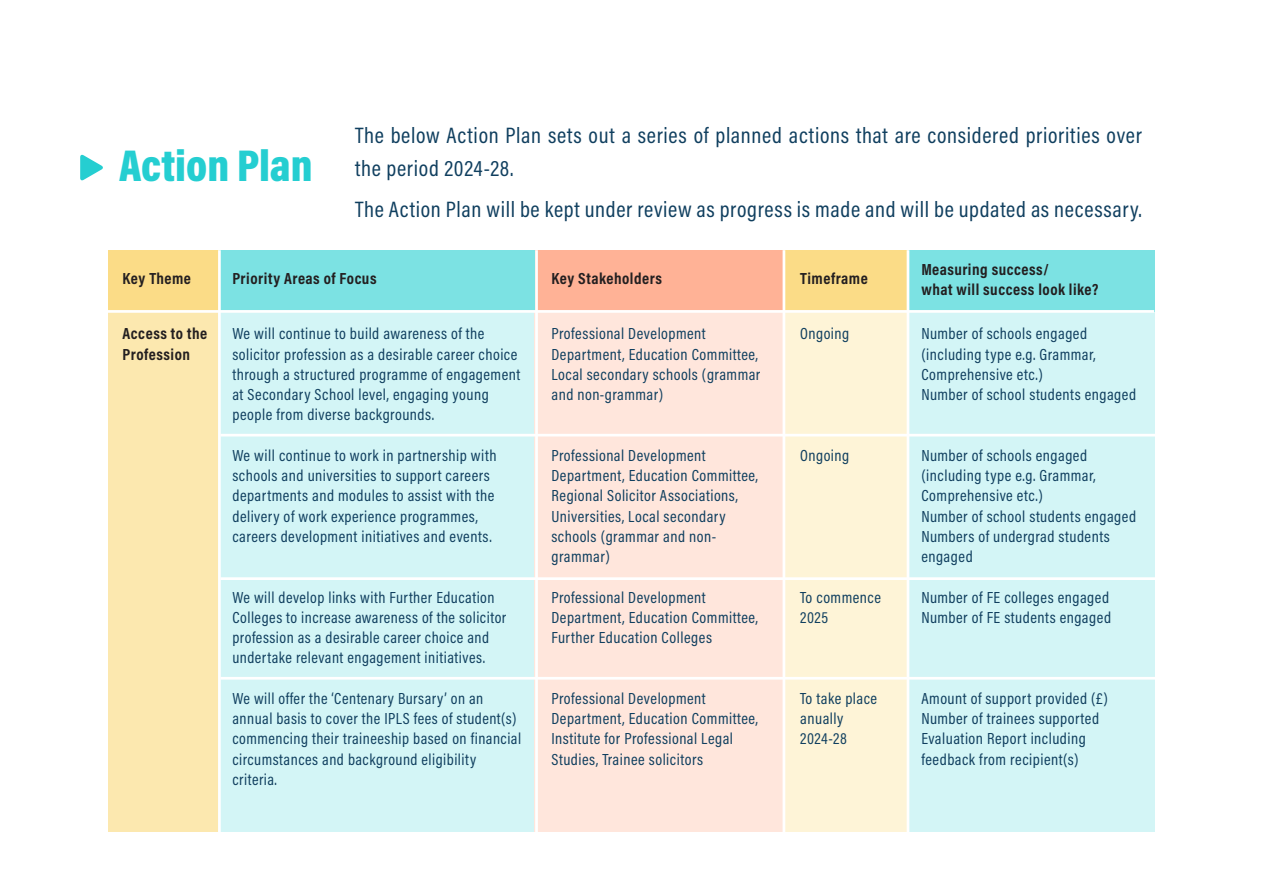
<style>
.page{position:relative;width:1263px;height:893px;background:#fff}
.page>*{position:absolute;margin:0;border:0;box-sizing:border-box;transform-origin:0 0}
.t1{font:900 45px "Acumin Pro Cond";color:#25ced1}
.t2{font:22.5px/33px "Acumin Pro Cond";letter-spacing:.03em;color:#103f5f}
.t3{font:16.2px/20.2px "Acumin Pro Cond";letter-spacing:.03em;color:#103f5f}
.t4{font:700 16.2px/20.2px "Acumin Pro Cond";letter-spacing:.03em;color:#231f20}
</style>
<div class="page">
<div style="left:108px;top:250px;width:110px;height:582px;background:#fce8af"></div>
<div style="left:218px;top:250px;width:316px;height:582px;background:#d3f5f6"></div>
<div style="left:534px;top:250px;width:249px;height:582px;background:#ffe6dc"></div>
<div style="left:783px;top:250px;width:124px;height:582px;background:#fef4d7"></div>
<div style="left:907px;top:250px;width:247px;height:582px;background:#d3f5f6"></div>
<div style="left:108px;top:250px;width:111px;height:61px;background:#fbdc87"></div>
<div style="left:219px;top:250px;width:316px;height:61px;background:#7ce2e3"></div>
<div style="left:535px;top:250px;width:249px;height:61px;background:#ffb296"></div>
<div style="left:784px;top:250px;width:124px;height:61px;background:#fbdc87"></div>
<div style="left:908px;top:250px;width:246px;height:61px;background:#7ce2e3"></div>
<hr style="left:96px;top:310px;width:1058px;height:3px;background:#fff">
<hr style="left:218px;top:250px;width:3px;height:612px;background:#fff">
<hr style="left:535px;top:250px;width:3px;height:612px;background:#fff">
<hr style="left:783px;top:250px;width:2px;height:612px;background:#fff">
<hr style="left:907px;top:250px;width:2px;height:612px;background:#fff">
<hr style="left:220px;top:434px;width:951px;height:2px;background:#fff">
<hr style="left:220px;top:577px;width:951px;height:3px;background:#fff">
<hr style="left:220px;top:677px;width:952px;height:3px;background:#fff">
<svg style="left:80px;top:154px;width:23px;height:27px"></svg>
<h1 class="t1" style="left:119px;top:136px;width:195px">Action Plan</h1>
<h2 class="t2" style="left:355px;top:118px;width:788px">The below Action Plan sets out a series of planned actions that are considered priorities over the period 2024-28.</h2>
<h2 class="t2" style="left:355px;top:192px;width:788px">The Action Plan will be kept under review as progress is made and will be updated as necessary.</h2>
<p class="t4" style="left:123px;top:268px;width:70px">Key Theme</p>
<p class="t4" style="left:232px;top:268px;width:146px">Priority Areas of Focus</p>
<p class="t4" style="left:551px;top:268px;width:112px">Key Stakeholders</p>
<p class="t4" style="left:800px;top:268px;width:69px">Timeframe</p>
<p class="t4" style="left:921px;top:259px;width:179px">Measuring success/<br>what will success look like?</p>
<p class="t4" style="left:123px;top:323px;width:86px">Access to the<br>Profession</p>
<p class="t3" style="left:232px;top:323px;width:289px">We will continue to build awareness of the solicitor profession as a desirable career choice through a structured programme of engagement at Secondary School level, engaging young people from diverse backgrounds.</p>
<p class="t3" style="left:232px;top:445px;width:266px">We will continue to work in partnership with schools and universities to support careers departments and modules to assist with the delivery of work experience programmes, careers development initiatives and events.</p>
<p class="t3" style="left:232px;top:587px;width:275px">We will develop links with Further Education Colleges to increase awareness of the solicitor profession as a desirable career choice and undertake relevant engagement initiatives.</p>
<p class="t3" style="left:232px;top:688px;width:290px">We will offer the ‘Centenary Bursary’ on an annual basis to cover the IPLS fees of student(s) commencing their traineeship based on financial circumstances and background eligibility criteria.</p>
<p class="t3" style="left:551px;top:323px;width:210px">Professional Development<br>Department, Education Committee,<br>Local secondary schools (grammar and non-grammar)</p>
<p class="t3" style="left:551px;top:445px;width:208px">Professional Development<br>Department, Education Committee,<br>Regional Solicitor Associations,<br>Universities, Local secondary schools (grammar and non&shy;grammar)</p>
<p class="t3" style="left:551px;top:587px;width:208px">Professional Development<br>Department, Education Committee,<br>Further Education Colleges</p>
<p class="t3" style="left:551px;top:688px;width:208px">Professional Development<br>Department, Education Committee,<br>Institute for Professional Legal<br>Studies, Trainee solicitors</p>
<p class="t3" style="left:800px;top:323px;width:51px">Ongoing</p>
<p class="t3" style="left:800px;top:445px;width:51px">Ongoing</p>
<p class="t3" style="left:800px;top:587px;width:82px">To commence<br>2025</p>
<p class="t3" style="left:800px;top:688px;width:78px">To take place anually<br>2024-28</p>
<p class="t3" style="left:921px;top:323px;width:216px">Number of schools engaged (including type e.g. Grammar,<br>Comprehensive etc.)<br>Number of school students engaged</p>
<p class="t3" style="left:921px;top:445px;width:216px">Number of schools engaged (including type e.g. Grammar,<br>Comprehensive etc.)<br>Number of school students engaged<br>Numbers of undergrad students engaged</p>
<p class="t3" style="left:921px;top:587px;width:191px">Number of FE colleges engaged<br>Number of FE students engaged</p>
<p class="t3" style="left:921px;top:688px;width:188px">Amount of support provided (£)<br>Number of trainees supported<br>Evaluation Report including feedback from recipient(s)</p>
</div>
